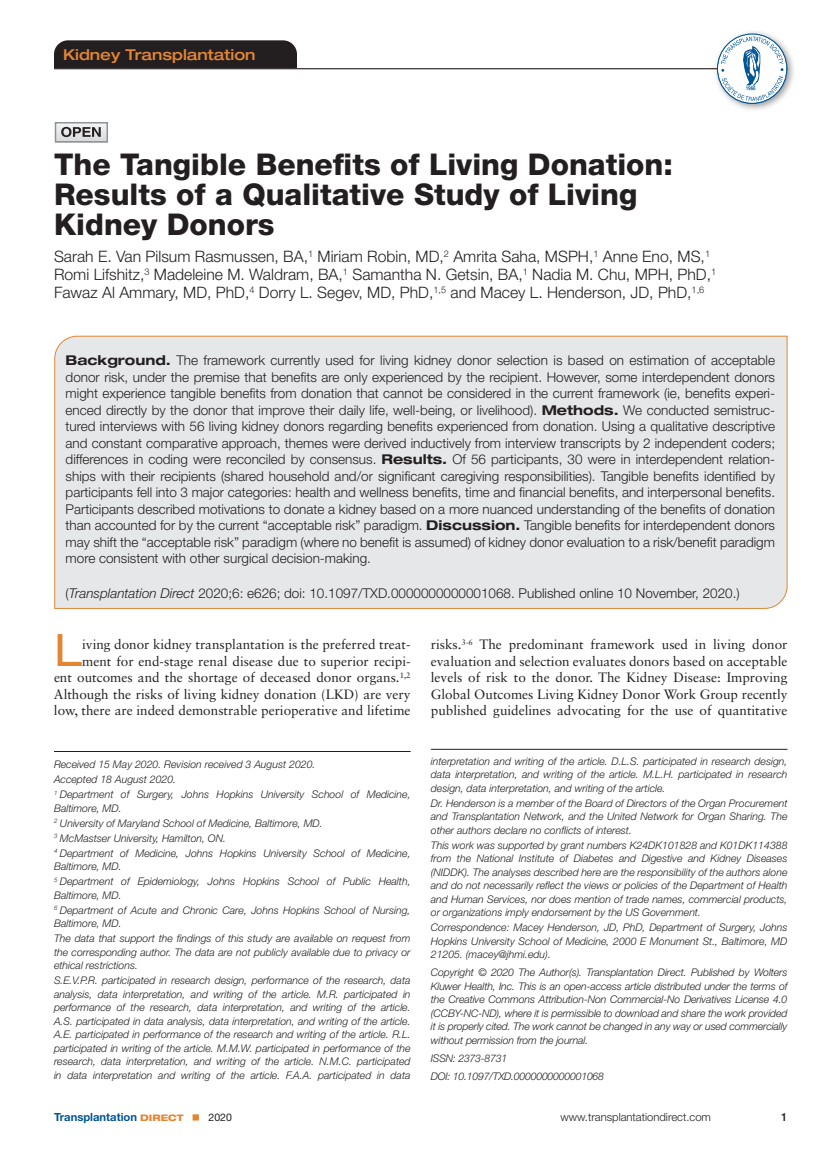
<style>
.page{position:relative;width:837px;height:1161px;background:#fff}
.page>*{position:absolute;margin:0;border:0;box-sizing:border-box;transform-origin:0 0}
.t1{font:expanded 44.7px "Helvetica Neue LT Std";color:#e38634}
.t2{font:800 30px/30px "Helvetica Neue LT Std";color:#231f20}
.t3{font:300 15.75px/18px "Helvetica Neue LT Std";color:#231f20}
.t4{font:500 expanded 15px "Helvetica Neue LT Std";color:#e38634}
.t5{font:300 13.5px/16.5px "Helvetica Neue LT Std";color:#231f20;text-align:justify}
.t6{font:13.5px/16.5px "Sabon LT Std";color:#231f20;text-align:right}
.t7{font:300 11.25px "Helvetica Neue LT Std";color:#231f20}
.t8{font:700 11.25px "Helvetica Neue LT Std";color:#005595}
.t9{font:500 11.25px "Helvetica Neue LT Std";color:#231f20}
.t10{font:italic 300 10.5px/13.5px "Helvetica Neue LT Std";color:#231f20;text-align:justify}
.t11{font:italic 300 10.5px/18px "Helvetica Neue LT Std";letter-spacing:-.02em;color:#231f20}
.t12{font:10.5px "Helvetica Neue LT Std";color:#231f20}
.s1{font-weight:700;font-stretch:expanded}
.s2{font-style:italic}
.s3{font-weight:800;font-stretch:expanded;font-size:9px;color:#e38634}
</style>
<div class="page">
<div style="left:193px;top:1114px;width:6px;height:7px;background:#e38634"></div>
<hr style="left:54px;top:68px;width:734px;height:1px;background:#231f20">
<img style="left:58px;top:125px;width:47px;height:15px">
<div style="left:55px;top:122px;width:53px;height:21px;border:2px solid #909295"></div>
<svg style="left:61px;top:127px;width:40px;height:10px"></svg>
<hr style="left:431px;top:749px;width:357px;height:1px;background:#231f20">
<hr style="left:54px;top:751px;width:357px;height:1px;background:#231f20">
<div style="left:54px;top:40px;width:243px;height:28px;background:#231f20"></div>
<div style="left:54px;top:335px;width:734px;height:274px;background:#e6e7e9"></div>
<div style="left:713px;top:29px;width:83px;height:84px;background:#231f20;opacity:.45"></div>
<svg style="left:717px;top:34px;width:70px;height:69px"></svg>
<svg style="left:721px;top:37px;width:62px;height:64px"></svg>
<div style="left:717px;top:33px;width:70px;height:71px;border:1px solid #005595;border-radius:50%"></div>
<h3 class="t4" style="left:63px;top:45px;width:194px">Kidney Transplantation</h3>
<h2 class="t2" style="left:54px;top:150px;width:620px">The Tangible Benefits of Living Donation:<br>Results of a Qualitative Study of Living<br>Kidney Donors</h2>
<p class="t3" style="left:54px;top:247px;width:664px">Sarah E. Van Pilsum Rasmussen, BA,<sup>1</sup> Miriam Robin, MD,<sup>2</sup> Amrita Saha, MSPH,<sup>1</sup> Anne Eno, MS,<sup>1<br></sup>Romi Lifshitz,<sup>3</sup> Madeleine M. Waldram, BA,<sup>1</sup> Samantha N. Getsin, BA,<sup>1</sup> Nadia M. Chu, MPH, PhD,<sup>1<br></sup>Fawaz Al Ammary, MD, PhD,<sup>4</sup> Dorry L. Segev, MD, PhD,<sup>1,5</sup> and Macey L. Henderson, JD, PhD,<sup>1,6</sup></p>
<p class="t5" style="left:66px;top:352px;width:711px"><span class="s1">Background.</span> The framework currently used for living kidney donor selection is based on estimation of acceptable donor risk, under the premise that benefits are only experienced by the recipient. However, some interdependent donors might experience tangible benefits from donation that cannot be considered in the current framework (ie, benefits experi&shy;enced directly by the donor that improve their daily life, well-being, or livelihood). <span class="s1">Methods.</span> We conducted semistruc&shy;tured interviews with 56 living kidney donors regarding benefits experienced from donation. Using a qualitative descriptive and constant comparative approach, themes were derived inductively from interview transcripts by 2 independent coders; differences in coding were reconciled by consensus. <span class="s1">Results.</span> Of 56 participants, 30 were in interdependent relation&shy;ships with their recipients (shared household and/or significant caregiving responsibilities). Tangible benefits identified by participants fell into 3 major categories: health and wellness benefits, time and financial benefits, and interpersonal benefits.<br>Participants described motivations to donate a kidney based on a more nuanced understanding of the benefits of donation than accounted for by the current “acceptable risk” paradigm. <span class="s1">Discussion.</span> Tangible benefits for interdependent donors may shift the “acceptable risk” paradigm (where no benefit is assumed) of kidney donor evaluation to a risk/benefit paradigm more consistent with other surgical decision-making.</p>
<p class="t5" style="left:66px;top:584px;width:676px">(<span class="s2">Transplantation Direct</span> 2020;6: e626; doi: 10.1097/TXD.0000000000001068. Published online 10 November, 2020.)</p>
<h1 class="t1" style="left:54px;top:623px;width:30px">L</h1>
<p class="t6" style="left:54px;top:636px;width:358px">iving donor kidney transplantation is the preferred treat&shy;ment for end-stage renal disease due to superior recipi-<br>ent outcomes and the shortage of deceased donor organs.<sup>1,2<br></sup>Although the risks of living kidney donation (LKD) are very low, there are indeed demonstrable perioperative and lifetime</p>
<p class="t6" style="left:431px;top:636px;width:358px;text-align:justify">risks.<sup>3-6</sup> The predominant framework used in living donor evaluation and selection evaluates donors based on acceptable levels of risk to the donor. The Kidney Disease: Improving Global Outcomes Living Kidney Donor Work Group recently published guidelines advocating for the use of quantitative</p>
<p class="t10" style="left:54px;top:757px;width:358px;line-height:15px;text-align:left">Received 15 May 2020. Revision received 3 August 2020.<br>Accepted 18 August 2020.<br><sup>1</sup> Department of Surgery, Johns Hopkins University School of Medicine,</p>
<p class="t10" style="left:54px;top:800px;width:358px;line-height:15px;text-align:left">Baltimore, MD.<br><sup>2</sup> University of Maryland School of Medicine, Baltimore, MD.<br><sup>3</sup> McMastser University, Hamilton, ON.<br><sup>4</sup> Department of Medicine, Johns Hopkins University School of Medicine,</p>
<p class="t10" style="left:54px;top:859px;width:358px;line-height:15px">Baltimore, MD.<br><sup>5</sup> Department of Epidemiology, Johns Hopkins School of Public Health,</p>
<p class="t10" style="left:54px;top:887px;width:358px;line-height:15px">Baltimore, MD.<br><sup>6</sup> Department of Acute and Chronic Care, Johns Hopkins School of Nursing,</p>
<p class="t10" style="left:54px;top:916px;width:358px;line-height:15px">Baltimore, MD.<br>The data that support the findings of this study are available on request from</p>
<p class="t10" style="left:54px;top:945px;width:358px">the corresponding author. The data are not publicly available due to privacy or ethical restrictions.</p>
<p class="t10" style="left:54px;top:973px;width:358px">S.E.V.P.R. participated in research design, performance of the research, data analysis, data interpretation, and writing of the article. M.R. participated in performance of the research, data interpretation, and writing of the article.<br>A.S. participated in data analysis, data interpretation, and writing of the article.<br>A.E. participated in performance of the research and writing of the article. R.L. participated in writing of the article. M.M.W. participated in performance of the research, data interpretation, and writing of the article. N.M.C. participated in data interpretation and writing of the article. F.A.A. participated in data</p>
<p class="t10" style="left:431px;top:754px;width:358px">interpretation and writing of the article. D.L.S. participated in research design, data interpretation, and writing of the article. M.L.H. participated in research design, data interpretation, and writing of the article.</p>
<p class="t10" style="left:431px;top:796px;width:358px">Dr. Henderson is a member of the Board of Directors of the Organ Procurement and Transplantation Network, and the United Network for Organ Sharing. The other authors declare no conflicts of interest.</p>
<p class="t10" style="left:431px;top:838px;width:358px">This work was supported by grant numbers K24DK101828 and K01DK114388 from the National Institute of Diabetes and Digestive and Kidney Diseases (NIDDK). The analyses described here are the responsibility of the authors alone and do not necessarily reflect the views or policies of the Department of Health and Human Services, nor does mention of trade names, commercial products, or organizations imply endorsement by the US Government.</p>
<p class="t10" style="left:431px;top:921px;width:358px">Correspondence: Macey Henderson, JD, PhD, Department of Surgery, Johns Hopkins University School of Medicine, 2000 E Monument St., Baltimore, MD 21205. (macey@jhmi.edu).</p>
<p class="t10" style="left:431px;top:966px;width:358px">Copyright © 2020 The Author(s). Transplantation Direct. Published by Wolters Kluwer Health, Inc. This is an open-access article distributed under the terms of the Creative Commons Attribution-Non Commercial-No Derivatives License 4.0 (CCBY-NC-ND), where it is permissible to download and share the work provided it is properly cited. The work cannot be changed in any way or used commercially without permission from the journal.</p>
<p class="t11" style="left:431px;top:1049px;width:175px">ISSN: 2373-8731<br>DOI: 10.1097/TXD.0000000000001068</p>
<p class="t8" style="left:54px;top:1110px;width:131px">Transplantation <span class="s3">DIRECT</span></p>
<p class="t12" style="left:209px;top:1111px;width:25px">2020</p>
<p class="t7" style="left:561px;top:1110px;width:152px">www.transplantationdirect.com</p>
<p class="t9" style="left:781px;top:1110px;width:8px">1</p>
</div>
